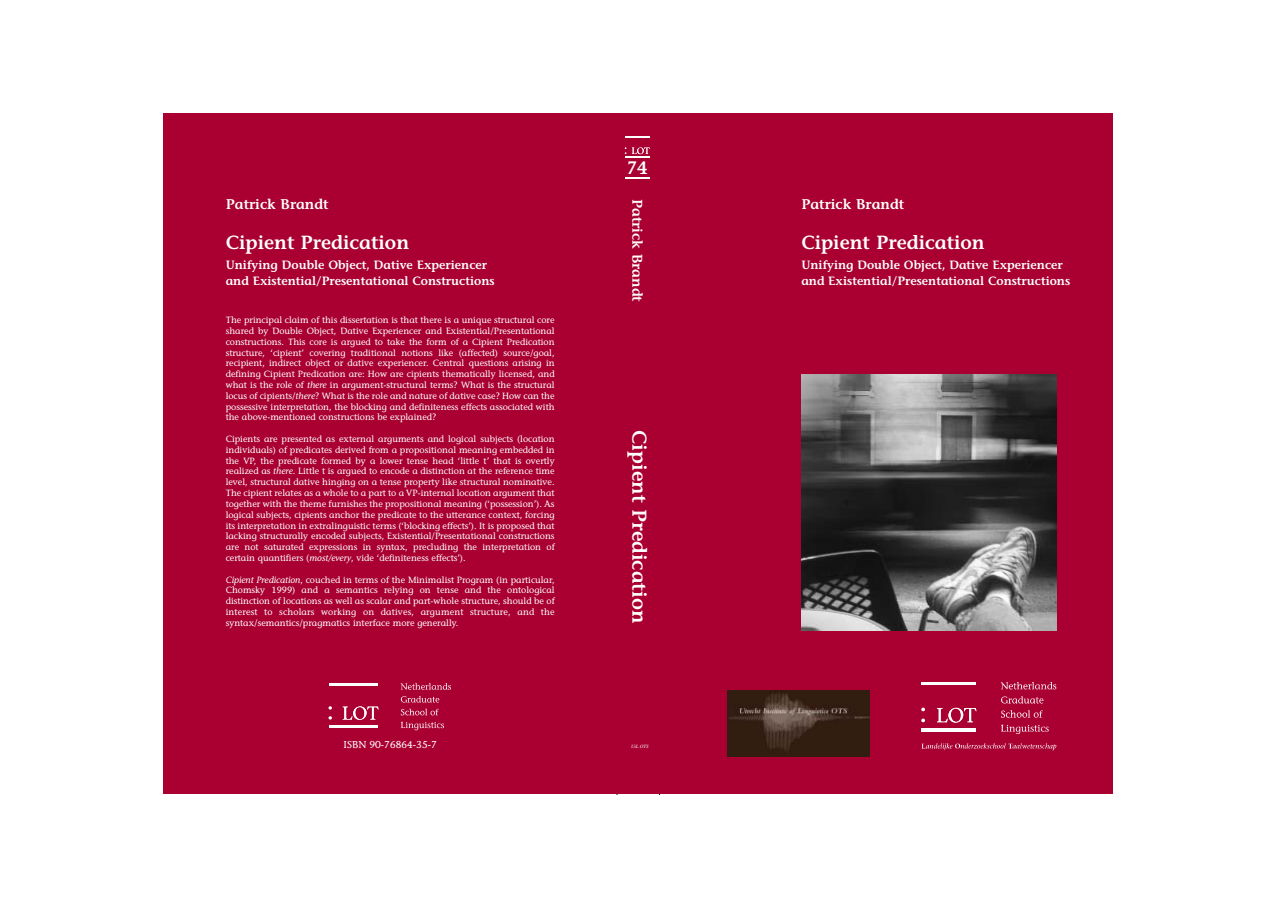
<style>
.page{position:relative;width:1276px;height:908px;background:#fff}
.page>*{position:absolute;margin:0;border:0;box-sizing:border-box;transform-origin:0 0}
.t1{font:600 20px "Stone Informal";color:#fff}
.t2{font:600 19px "Stone Informal";color:#fff}
.t3{font:600 18px "Stone Informal";color:#fff}
.t4{font:600 14px "Stone Informal";color:#fff}
.t5{font:600 12px/16px "Stone Informal";color:#fff}
.t6{font:10px "Stone Informal";color:#fff}
.t7{font:9px/10.8px "Stone Informal";color:#fff;text-align:justify}
.t8{font:italic 5px "Times";letter-spacing:-.015em;color:#fff}
.s1{font-style:italic}
</style>
<div class="page">
<div style="left:163px;top:114px;width:949px;height:680px;background:#a90031"></div>
<svg style="left:1001px;top:724px;width:47px;height:9px"></svg>
<svg style="left:1001px;top:710px;width:42px;height:7px"></svg>
<svg style="left:1001px;top:696px;width:42px;height:7px"></svg>
<svg style="left:1000px;top:682px;width:56px;height:7px"></svg>
<svg style="left:937px;top:707px;width:39px;height:15px"></svg>
<svg style="left:921px;top:707px;width:4px;height:15px"></svg>
<hr style="left:921px;top:682px;width:54px;height:3px;background:#fff">
<hr style="left:921px;top:728px;width:54px;height:3px;background:#fff">
<svg style="left:921px;top:743px;width:135px;height:6px"></svg>
<img style="left:801px;top:374px;width:255px;height:255px">
<svg style="left:625px;top:136px;width:24px;height:1px"></svg>
<svg style="left:625px;top:147px;width:25px;height:11px"></svg>
<hr style="left:625px;top:177px;width:24px;height:2px;background:#fff">
<svg style="left:401px;top:721px;width:43px;height:9px"></svg>
<svg style="left:401px;top:708px;width:38px;height:7px"></svg>
<svg style="left:401px;top:696px;width:38px;height:6px"></svg>
<svg style="left:400px;top:683px;width:51px;height:6px"></svg>
<svg style="left:343px;top:706px;width:35px;height:13px"></svg>
<svg style="left:328px;top:706px;width:4px;height:13px"></svg>
<hr style="left:329px;top:683px;width:49px;height:2px;background:#fff">
<hr style="left:329px;top:724px;width:49px;height:3px;background:#fff">
<img style="left:727px;top:690px;width:142px;height:66px">
<h3 class="t4" style="left:226px;top:199px;width:104px">Patrick Brandt</h3>
<h2 class="t2" style="left:226px;top:235px;width:185px">Cipient Predication</h2>
<h3 class="t5" style="left:226px;top:257px;width:270px">Unifying Double Object, Dative Experiencer and Existential/Presentational Constructions</h3>
<p class="t7" style="left:226px;top:315px;width:330px">The principal claim of this dissertation is that there is a unique structural core shared by Double Object, Dative Experiencer and Existential/Presentational constructions. This core is argued to take the form of a Cipient Predication structure, ‘cipient’ covering traditional notions like (affected) source/goal, recipient, indirect object or dative experiencer. Central questions arising in defining Cipient Predication are: How are cipients thematically licensed, and what is the role of <span class="s1">there</span> in argument-structural terms? What is the structural locus of cipients/<span class="s1">there</span>? What is the role and nature of dative case? How can the possessive interpretation, the blocking and definiteness effects associated with the above-mentioned constructions be explained?</p>
<p class="t7" style="left:226px;top:434px;width:330px">Cipients are presented as external arguments and logical subjects (location individuals) of predicates derived from a propositional meaning embedded in the VP, the predicate formed by a lower tense head ‘little t’ that is overtly realized as <span class="s1">there</span>. Little t is argued to encode a distinction at the reference time level, structural dative hinging on a tense property like structural nominative.<br>The cipient relates as a whole to a part to a VP-internal location argument that together with the theme furnishes the propositional meaning (‘possession’). As logical subjects, cipients anchor the predicate to the utterance context, forcing its interpretation in extralinguistic terms (‘blocking effects’). It is proposed that lacking structurally encoded subjects, Existential/Presentational constructions are not saturated expressions in syntax, precluding the interpretation of certain quantifiers (<span class="s1">most/every</span>, vide ‘definiteness effects’).</p>
<p class="t7" style="left:226px;top:574px;width:330px"><span class="s1">Cipient Predication</span>, couched in terms of the Minimalist Program (in particular, Chomsky 1999) and a semantics relying on tense and the ontological distinction of locations as well as scalar and part-whole structure, should be of interest to scholars working on datives, argument structure, and the syntax/semantics/pragmatics interface more generally.</p>
<p class="t6" style="left:343px;top:740px;width:95px">ISBN 90-76864-35-7</p>
<h3 class="t3" style="left:627px;top:161px;width:22px">74</h3>
<h3 class="t4" style="left:642px;top:199px;width:104px;rotate:90deg">Patrick Brandt</h3>
<h1 class="t1" style="left:647px;top:430px;width:195px;rotate:90deg">Cipient Predication</h1>
<p class="t8" style="left:631px;top:744px;width:19px">UiL OTS</p>
<h3 class="t4" style="left:801px;top:199px;width:104px">Patrick Brandt</h3>
<h2 class="t2" style="left:801px;top:235px;width:185px">Cipient Predication</h2>
<h3 class="t5" style="left:801px;top:257px;width:270px">Unifying Double Object, Dative Experiencer and Existential/Presentational Constructions</h3>
</div>
